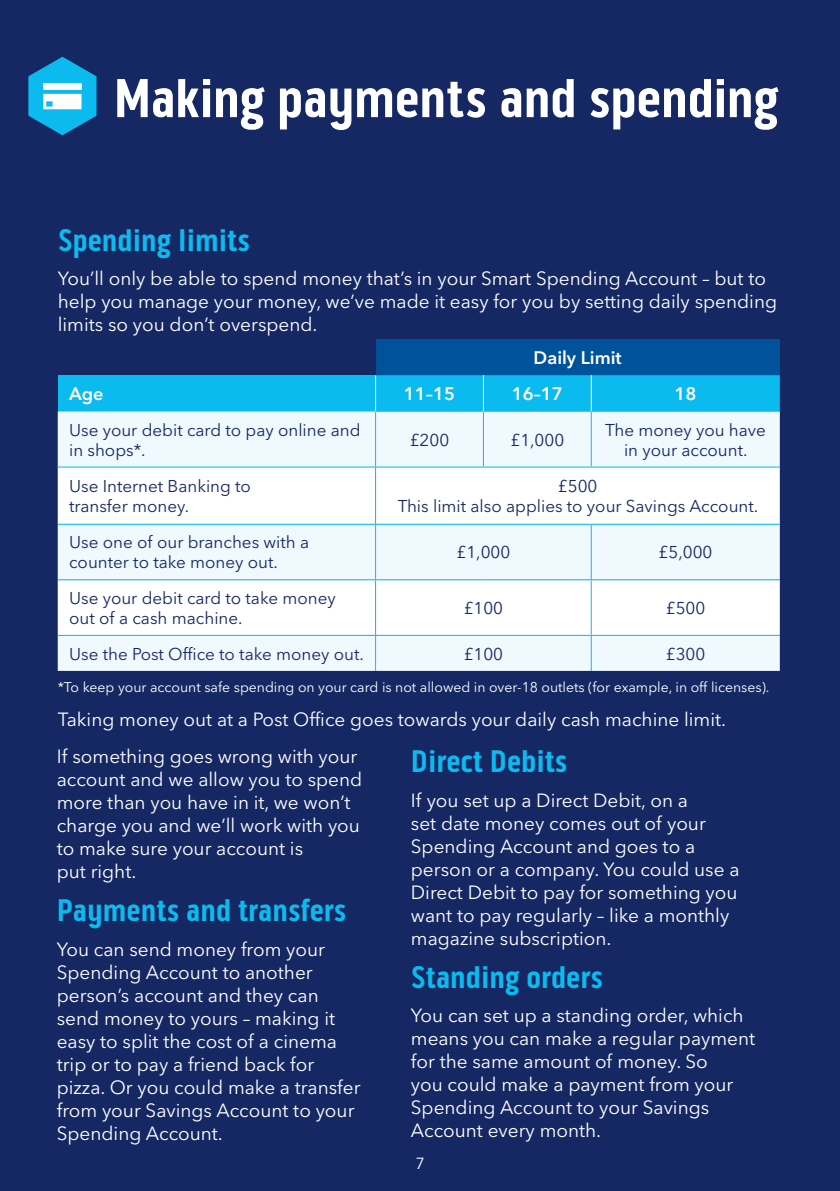
<style>
.page{position:relative;width:840px;height:1191px;background:#fff}
.page>*{position:absolute;margin:0;border:0;box-sizing:border-box;transform-origin:0 0}
.t1{font:700 56px "Bo S Pill Gothic";letter-spacing:-.01em;color:#fff}
.t2{font:700 32px "Bo S Pill Gothic";color:#0bbbef}
.t3{font:19px/23px "Avenir Next LT Pro";color:#fff}
.t4{font:600 18px "Avenir Next LT Pro";color:#fff}
.t5{font:17px/20px "Avenir Next LT Pro";color:#162863}
.t6{font:16px "Avenir Next LT Pro";color:#fff}
.t7{font:14px "Avenir Next LT Pro";color:#fff}
</style>
<div class="page">
<div style="left:0;top:0;width:839px;height:1191px;background:#162863"></div>
<div style="left:375px;top:339px;width:404px;height:36px;background:#00539b"></div>
<div style="left:58px;top:375px;width:317px;height:36px;background:#0bbbef"></div>
<div style="left:376px;top:375px;width:403px;height:36px;background:#0bbbef"></div>
<div style="left:58px;top:411px;width:721px;height:260px;background:#f0f9fe"></div>
<svg style="left:58px;top:467px;width:317px;height:168px;background:#f8fcfe"></svg>
<svg style="left:376px;top:467px;width:403px;height:168px;background:#f8fcfe"></svg>
<hr style="left:482px;top:375px;width:1px;height:36px;background:#fff">
<hr style="left:590px;top:375px;width:1px;height:36px;background:#fff">
<hr style="left:375px;top:375px;width:1px;height:36px;background:#fff">
<hr style="left:375px;top:339px;width:1px;height:36px;background:#162863">
<hr style="left:375px;top:411px;width:1px;height:55px;background:#0bbbef">
<hr style="left:482px;top:411px;width:1px;height:55px;background:#0bbbef">
<hr style="left:590px;top:411px;width:1px;height:55px;background:#0bbbef">
<hr style="left:58px;top:466px;width:317px;height:1px;background:#0bbbef">
<hr style="left:375px;top:467px;width:1px;height:57px;background:#0bbbef">
<hr style="left:375px;top:466px;width:108px;height:1px;background:#0bbbef">
<hr style="left:483px;top:466px;width:108px;height:1px;background:#0bbbef">
<hr style="left:591px;top:466px;width:188px;height:1px;background:#0bbbef">
<hr style="left:58px;top:524px;width:317px;height:1px;background:#0bbbef">
<hr style="left:375px;top:525px;width:1px;height:54px;background:#0bbbef">
<hr style="left:375px;top:524px;width:108px;height:1px;background:#0bbbef">
<hr style="left:483px;top:524px;width:108px;height:1px;background:#0bbbef">
<hr style="left:590px;top:525px;width:1px;height:54px;background:#0bbbef">
<hr style="left:591px;top:524px;width:188px;height:1px;background:#0bbbef">
<hr style="left:58px;top:579px;width:317px;height:1px;background:#0bbbef">
<hr style="left:375px;top:580px;width:1px;height:55px;background:#0bbbef">
<hr style="left:375px;top:579px;width:108px;height:1px;background:#0bbbef">
<hr style="left:483px;top:579px;width:108px;height:1px;background:#0bbbef">
<hr style="left:590px;top:580px;width:1px;height:55px;background:#0bbbef">
<hr style="left:591px;top:579px;width:188px;height:1px;background:#0bbbef">
<hr style="left:58px;top:635px;width:317px;height:1px;background:#0bbbef">
<hr style="left:375px;top:636px;width:1px;height:35px;background:#0bbbef">
<hr style="left:375px;top:635px;width:108px;height:1px;background:#0bbbef">
<hr style="left:483px;top:635px;width:108px;height:1px;background:#0bbbef">
<hr style="left:590px;top:636px;width:1px;height:35px;background:#0bbbef">
<hr style="left:591px;top:635px;width:188px;height:1px;background:#0bbbef">
<svg style="left:28px;top:57px;width:68px;height:78px"></svg>
<p class="t1" style="left:113px;top:65px;width:666px">Making payments and spending</p>
<p class="t2" style="left:58px;top:221px;width:194px">Spending limits</p>
<p class="t3" style="left:58px;top:267px;width:709px">You’ll only be able to spend money that’s in your Smart Spending Account – but to</p>
<p class="t3" style="left:58px;top:290px;width:720px">help you manage your money, we’ve made it easy for you by setting daily spending limits so you don’t overspend.</p>
<p class="t4" style="left:533px;top:347px;width:90px">Daily Limit</p>
<p class="t4" style="left:69px;top:383px;width:36px">Age</p>
<p class="t4" style="left:403px;top:383px;width:53px">11–15</p>
<p class="t4" style="left:511px;top:383px;width:53px">16–17</p>
<p class="t4" style="left:674px;top:383px;width:23px">18</p>
<p class="t5" style="left:69px;top:420px;width:293px">Use your debit card to pay online and in shops*.</p>
<p class="t5" style="left:409px;top:430px;width:41px">£200</p>
<p class="t5" style="left:510px;top:430px;width:55px">£1,000</p>
<p class="t5" style="left:604px;top:420px;width:162px;text-align:center">The money you have in your account.</p>
<p class="t5" style="left:69px;top:476px;width:183px">Use Internet Banking to transfer money.</p>
<p class="t5" style="left:397px;top:476px;width:362px;text-align:center">£500<br>This limit also applies to your Savings Account.</p>
<p class="t5" style="left:69px;top:532px;width:241px">Use one of our branches with a counter to take money out.</p>
<p class="t5" style="left:456px;top:542px;width:55px">£1,000</p>
<p class="t5" style="left:658px;top:542px;width:55px">£5,000</p>
<p class="t5" style="left:69px;top:588px;width:268px">Use your debit card to take money out of a cash machine.</p>
<p class="t5" style="left:463px;top:598px;width:41px">£100</p>
<p class="t5" style="left:665px;top:598px;width:41px">£500</p>
<p class="t5" style="left:69px;top:643px;width:296px">Use the Post Office to take money out.</p>
<p class="t5" style="left:463px;top:643px;width:41px">£100</p>
<p class="t5" style="left:665px;top:643px;width:41px">£300</p>
<p class="t7" style="left:58px;top:678px;width:713px">*To keep your account safe spending on your card is not allowed in over-18 outlets (for example, in off licenses).</p>
<p class="t3" style="left:58px;top:708px;width:669px">Taking money out at a Post Office goes towards your daily cash machine limit.</p>
<p class="t3" style="left:57px;top:745px;width:307px">If something goes wrong with your account and we allow you to spend more than you have in it, we won’t charge you and we’ll work with you to make sure your account is<br>put right.</p>
<p class="t2" style="left:57px;top:891px;width:291px">Payments and transfers</p>
<p class="t3" style="left:57px;top:937px;width:305px">You can send money from your<br>Spending Account to another person’s account and they can send money to yours – making it easy to split the cost of a cinema trip or to pay a friend back for pizza. Or you could make a transfer from your Savings Account to your<br>Spending Account.</p>
<p class="t2" style="left:410px;top:742px;width:158px">Direct Debits</p>
<p class="t3" style="left:410px;top:788px;width:330px">If you set up a Direct Debit, on a<br>set date money comes out of your<br>Spending Account and goes to a person or a company. You could use a<br>Direct Debit to pay for something you want to pay regularly – like a monthly magazine subscription.</p>
<p class="t2" style="left:410px;top:958px;width:194px">Standing orders</p>
<p class="t3" style="left:410px;top:1004px;width:345px">You can set up a standing order, which means you can make a regular payment for the same amount of money. So<br>you could make a payment from your<br>Spending Account to your Savings<br>Account every month.</p>
<p class="t6" style="left:415px;top:1154px;width:11px">7</p>
</div>
